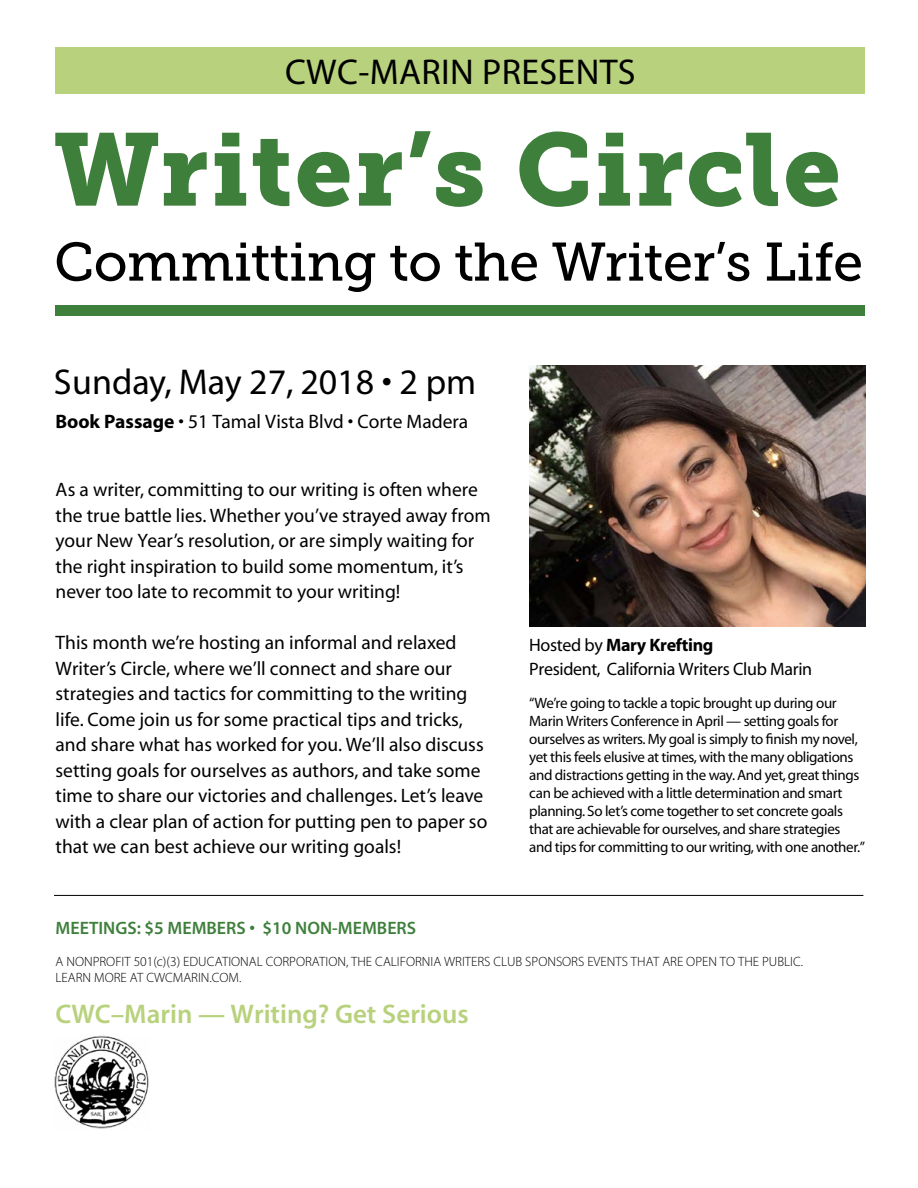
<style>
.page{position:relative;width:918px;height:1188px;background:#fff}
.page>*{position:absolute;margin:0;border:0;box-sizing:border-box;transform-origin:0 0}
.t1{font:102px "Museo Slab 900";letter-spacing:.025em;color:#3f7f3c}
.t2{font:54px "Museo Slab 500";letter-spacing:-.01em;color:#000}
.t3{font:36px "Myriad MM 400 600";letter-spacing:.01em;color:#000}
.t4{font:27px "Myriad MM 565 600";color:#b8d17c}
.t5{font:19.5px/25.5px "Myriad MM 400 600";color:#000}
.t6{font:18px "Myriad MM 400 600";letter-spacing:-.02em;color:#000}
.t7{font:18px "Myriad MM 565 600";color:#3f7f3c}
.t8{font:18px "Myriad MM 700 600";letter-spacing:-.02em;color:#000}
.t9{font:15px/18px "Myriad MM 400 600";letter-spacing:-.025em;color:#000}
.t10{font:13.5px/16.2px "Myriad MM 215 600";color:#000}
.s1{font-family:"Myriad MM 700 600"}
.s2{font-family:"Myriad MM 400 600"}
</style>
<div class="page">
<div style="left:55px;top:47px;width:810px;height:46px;background:#b8d17c"></div>
<hr style="left:54px;top:895px;width:809px;height:1px;background:#000">
<div style="left:55px;top:305px;width:810px;height:11px;background:#3f7f3c"></div>
<img style="left:529px;top:365px;width:336px;height:262px">
<img style="left:55px;top:1036px;width:94px;height:93px">
<h3 class="t3" style="left:285px;top:54px;width:352px">CWC-MARIN PRESENTS</h3>
<h1 class="t1" style="left:54px;top:111px;width:788px">Writer’s Circle</h1>
<h2 class="t2" style="left:54px;top:232px;width:811px">Committing to the Writer’s Life</h2>
<h3 class="t3" style="left:54px;top:364px;width:424px">Sunday, May 27, 2018 • 2 pm</h3>
<p class="t5" style="left:55px;top:410px;width:414px"><span class="s1">Book Passage</span> • 51 Tamal Vista Blvd • Corte Madera</p>
<p class="t5" style="left:56px;top:478px;width:437px">As a writer, committing to our writing is often where the true battle lies. Whether you’ve strayed away from your New Year’s resolution, or are simply waiting for the right inspiration to build some momentum, it’s never too late to recommit to your writing!</p>
<p class="t5" style="left:56px;top:631px;width:433px">This month we’re hosting an informal and relaxed Writer’s Circle, where we’ll connect and share our strategies and tactics for committing to the writing life. Come join us for some practical tips and tricks, and share what has worked for you. We’ll also discuss setting goals for ourselves as authors, and take some time to share our victories and challenges. Let’s leave with a clear plan of action for putting pen to paper so that we can best achieve our writing goals!</p>
<p class="t8" style="left:529px;top:636px;width:186px"><span class="s2">Hosted by</span> Mary Krefting</p>
<p class="t6" style="left:529px;top:660px;width:285px">President, California Writers Club Marin</p>
<p class="t9" style="left:529px;top:695px;width:337px">“We’re going to tackle a topic brought up during our Marin Writers Conference in April — setting goals for ourselves as writers. My goal is simply to finish my novel, yet this feels elusive at times, with the many obligations and distractions getting in the way. And yet, great things can be achieved with a little determination and smart planning. So let’s come together to set concrete goals that are achievable for ourselves, and share strategies and tips for committing to our writing, with one another.”</p>
<p class="t7" style="left:56px;top:919px;width:362px">MEETINGS: $5 MEMBERS • $10 NON-MEMBERS</p>
<p class="t10" style="left:56px;top:954px;width:749px">A NONPROFIT 501(c)(3) EDUCATIONAL CORPORATION, THE CALIFORNIA WRITERS CLUB SPONSORS EVENTS THAT ARE OPEN TO THE PUBLIC.<br>LEARN MORE AT CWCMARIN.COM.</p>
<h3 class="t4" style="left:56px;top:1001px;width:415px">CWC–Marin — Writing? Get Serious</h3>
</div>
